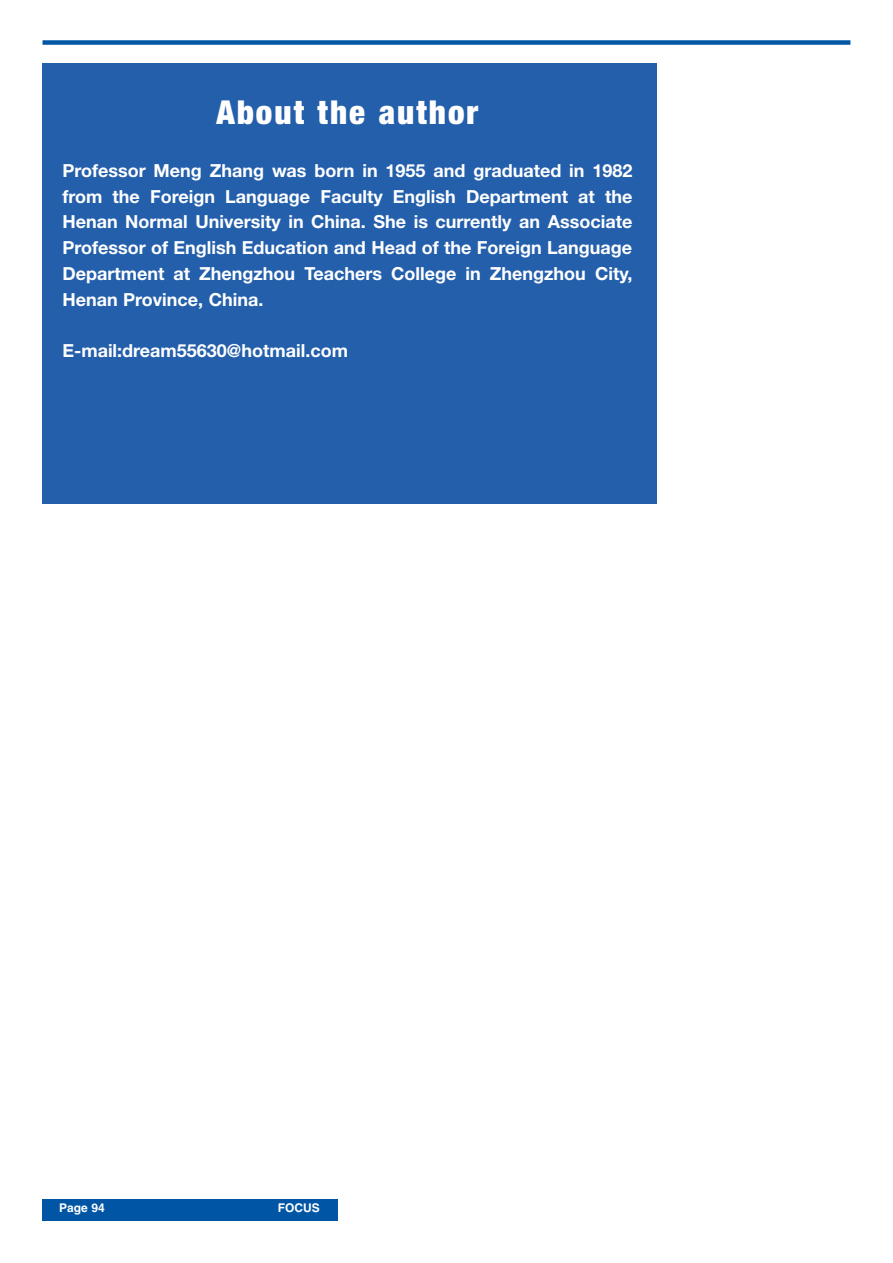
<style>
.page{position:relative;width:893px;height:1263px;background:#fff}
.page>*{position:absolute;margin:0;border:0;box-sizing:border-box;transform-origin:0 0}
.t1{font:900 condensed 33px "Helvetica Neue";letter-spacing:.06em;color:#fff}
.t2{font:700 18px/25.8px "Helvetica Neue";color:#fff;text-align:justify}
.t3{font:700 12px "Helvetica";color:#fff}
</style>
<div class="page">
<div style="left:43px;top:40px;width:807px;height:5px;background:#0155a5"></div>
<div style="left:42px;top:1199px;width:296px;height:21px;background:#0155a5"></div>
<div style="left:43px;top:63px;width:614px;height:441px;background:#235fab"></div>
<h1 class="t1" style="left:216px;top:92px;width:263px">About the author</h1>
<p class="t2" style="left:62px;top:157px;width:572px">Professor Meng Zhang was born in 1955 and graduated in 1982 from the Foreign Language Faculty English Department at the Henan Normal University in China. She is currently an Associate Professor of English Education and Head of the Foreign Language Department at Zhengzhou Teachers College in Zhengzhou City, Henan Province, China.</p>
<p class="t2" style="left:62px;top:337px;width:287px">E-mail:dream55630@hotmail.com</p>
<p class="t3" style="left:59px;top:1203px;width:47px">Page 94</p>
<p class="t3" style="left:278px;top:1203px;width:43px">FOCUS</p>
</div>
